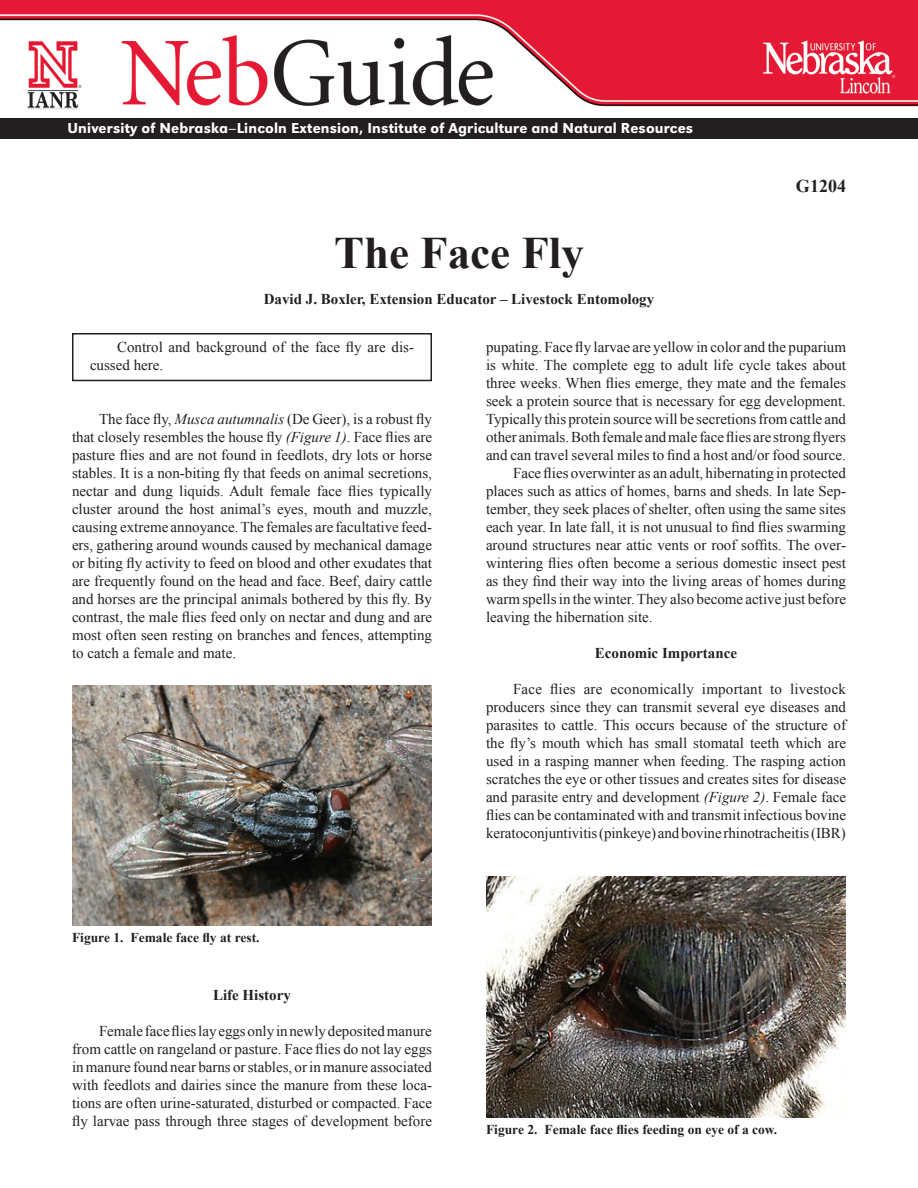
<style>
.page{position:relative;width:918px;height:1188px;background:#fff}
.page>*{position:absolute;margin:0;border:0;box-sizing:border-box;transform-origin:0 0}
.t1{font:700 45px "Times New Roman";color:#231f20}
.t2{font:700 18px "Times New Roman";color:#231f20}
.t3{font:15px/18px "Times New Roman";color:#231f20;text-align:justify}
.t4{font:700 15px "Times New Roman";color:#231f20}
.t5{font:500 15px "URW Grotesk T";letter-spacing:.01em;color:#fff}
.t6{font:700 13.5px "Times New Roman";color:#231f20}
.t7{font:6px "Minion";color:#231f20}
.t8{font:6px "Minion";color:#fff}
.s1{font-style:italic}
</style>
<div class="page">
<img style="left:0;top:0;width:918px;height:109px">
<div style="left:0;top:118px;width:918px;height:21px;background:#231f20"></div>
<img style="left:72px;top:685px;width:360px;height:240px">
<div style="left:72px;top:333px;width:360px;height:48px;border:2px solid #231f20"></div>
<img style="left:486px;top:877px;width:360px;height:240px">
<p class="t7" style="left:79px;top:84px;width:5px">®</p>
<p class="t5" style="left:68px;top:120px;width:627px">University of Nebraska–Lincoln Extension, Institute of Agriculture and Natural Resources</p>
<p class="t2" style="left:796px;top:174px;width:52px">G1204</p>
<h1 class="t1" style="left:334px;top:222px;width:251px">The Face Fly</h1>
<p class="t4" style="left:264px;top:288px;width:392px">David J. Boxler, Extension Educator – Livestock Entomology</p>
<p class="t3" style="left:90px;top:338px;width:326px;text-indent:27px">Control and background of the face fly are dis&shy;cussed here.</p>
<p class="t3" style="left:486px;top:338px;width:362px">pupating. Face fly larvae are yellow in color and the puparium</p>
<p class="t3" style="left:486px;top:356px;width:362px">is white. The complete egg to adult life cycle takes about</p>
<p class="t3" style="left:486px;top:374px;width:362px">three weeks. When flies emerge, they mate and the females</p>
<p class="t3" style="left:486px;top:392px;width:362px">seek a protein source that is necessary for egg development.</p>
<p class="t3" style="left:486px;top:410px;width:362px">Typically this protein source will be secretions from cattle and</p>
<p class="t3" style="left:486px;top:428px;width:361px">other animals. Both female and male face flies are strong flyers</p>
<p class="t3" style="left:486px;top:446px;width:361px">and can travel several miles to find a host and/or food source.</p>
<p class="t3" style="left:513px;top:464px;width:335px">Face flies overwinter as an adult, hibernating in protected</p>
<p class="t3" style="left:486px;top:482px;width:362px">places such as attics of homes, barns and sheds. In late Sep-</p>
<p class="t3" style="left:486px;top:500px;width:362px">tember, they seek places of shelter, often using the same sites</p>
<p class="t3" style="left:486px;top:518px;width:362px">each year. In late fall, it is not unusual to find flies swarming</p>
<p class="t3" style="left:486px;top:536px;width:361px">around structures near attic vents or roof soffits. The over-</p>
<p class="t3" style="left:486px;top:554px;width:362px">wintering flies often become a serious domestic insect pest</p>
<p class="t3" style="left:486px;top:572px;width:362px">as they find their way into the living areas of homes during</p>
<p class="t3" style="left:486px;top:590px;width:362px">warm spells in the winter. They also become active just before</p>
<p class="t3" style="left:486px;top:608px;width:168px">leaving the hibernation site.</p>
<p class="t4" style="left:595px;top:643px;width:144px">Economic Importance</p>
<p class="t3" style="left:486px;top:680px;width:362px;text-indent:27px">Face flies are economically important to livestock producers since they can transmit several eye diseases and parasites to cattle. This occurs because of the structure of the fly’s mouth which has small stomatal teeth which are used in a rasping manner when feeding. The rasping action scratches the eye or other tissues and creates sites for disease and parasite entry and development <span class="s1">(Figure 2)</span>. Female face flies can be contaminated with and transmit infectious bovine keratoconjuntivitis (pinkeye) and bovine rhinotracheitis (IBR)</p>
<p class="t3" style="left:72px;top:410px;width:362px;text-indent:27px">The face fly, <span class="s1">Musca autumnalis</span> (De Geer), is a robust fly that closely resembles the house fly <span class="s1">(Figure 1)</span>. Face flies are pasture flies and are not found in feedlots, dry lots or horse stables. It is a non-biting fly that feeds on animal secretions, nectar and dung liquids. Adult female face flies typically cluster around the host animal’s eyes, mouth and muzzle, causing extreme annoyance. The females are facultative feed&shy;ers, gathering around wounds caused by mechanical damage or biting fly activity to feed on blood and other exudates that are frequently found on the head and face. Beef, dairy cattle and horses are the principal animals bothered by this fly. By contrast, the male flies feed only on nectar and dung and are most often seen resting on branches and fences, attempting to catch a female and mate.</p>
<p class="t6" style="left:72px;top:928px;width:189px">Figure 1. Female face fly at rest.</p>
<p class="t4" style="left:213px;top:985px;width:79px">Life History</p>
<p class="t3" style="left:72px;top:1022px;width:362px;text-indent:27px">Female face flies lay eggs only in newly deposited manure from cattle on rangeland or pasture. Face flies do not lay eggs in manure found near barns or stables, or in manure associated with feedlots and dairies since the manure from these loca&shy;tions are often urine-saturated, disturbed or compacted. Face fly larvae pass through three stages of development before</p>
<p class="t6" style="left:486px;top:1120px;width:293px">Figure 2. Female face flies feeding on eye of a cow.</p>
<p class="t8" style="left:892px;top:74px;width:5px">®</p>
</div>
